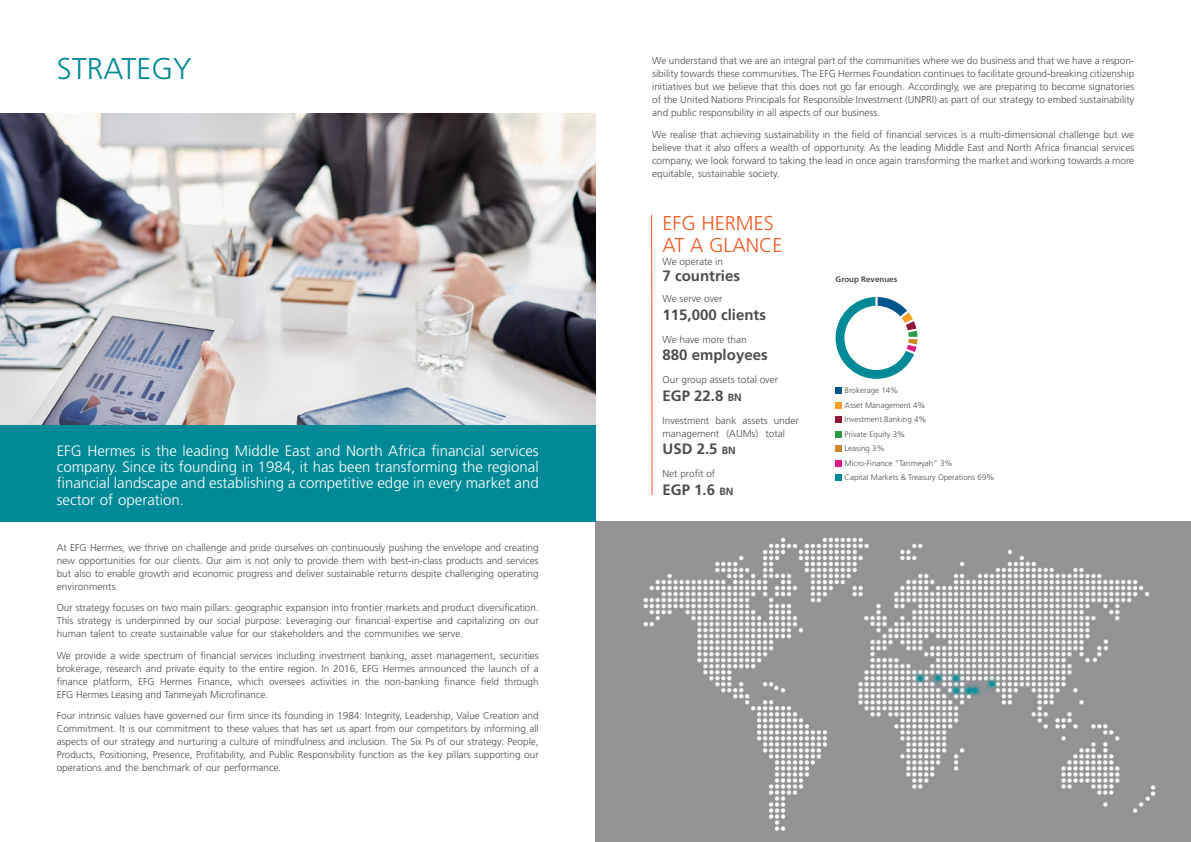
<style>
.page{position:relative;width:1191px;height:842px;background:#fff}
.page>*{position:absolute;margin:0;border:0;box-sizing:border-box;transform-origin:0 0}
.t1{font:300 30px "Frutiger LT Std";color:#008a97}
.t2{font:300 20px/21.6px "Frutiger LT Std";color:#f15a22}
.t3{font:300 15px/16.2px "Frutiger LT Std";color:#fff;text-align:justify}
.t4{font:700 15px "Frutiger LT Std";color:#4d4d4f}
.t5{font:300 10px/13px "Frutiger LT Std";color:#4d4d4f;text-align:justify}
.t6{font:300 8px/14.5px "Frutiger LT Std";color:#4d4d4f}
.t7{font:700 8px "Frutiger LT Std";color:#4d4d4f}
.s1{font-size:10.5px}
</style>
<div class="page">
<img style="left:0;top:113px;width:595px;height:312px">
<img style="left:595px;top:522px;width:596px;height:320px">
<div style="left:0;top:425px;width:595px;height:97px;background:#008a97"></div>
<svg style="left:651px;top:214px;width:2px;height:281px"></svg>
<svg style="left:835px;top:297px;width:82px;height:82px"></svg>
<div style="left:835px;top:387px;width:7px;height:7px;background:#00558a"></div>
<div style="left:835px;top:402px;width:7px;height:7px;background:#f99d25"></div>
<div style="left:835px;top:416px;width:7px;height:7px;background:#8f1839"></div>
<div style="left:835px;top:431px;width:7px;height:7px;background:#2c9a47"></div>
<div style="left:835px;top:445px;width:7px;height:7px;background:#cd8b2a"></div>
<div style="left:835px;top:460px;width:7px;height:6px;background:#e01a83"></div>
<div style="left:835px;top:474px;width:7px;height:7px;background:#008a97"></div>
<h1 class="t1" style="left:57px;top:52px;width:136px">STRATEGY</h1>
<p class="t3" style="left:57px;top:443px;width:483px">EFG Hermes is the leading Middle East and North Africa financial services company. Since its founding in 1984, it has been transforming the regional financial landscape and establishing a competitive edge in every market and sector of operation.</p>
<p class="t5" style="left:57px;top:541px;width:483px">At EFG Hermes, we thrive on challenge and pride ourselves on continuously pushing the envelope and creating new opportunities for our clients. Our aim is not only to provide them with best-in-class products and services but also to enable growth and economic progress and deliver sustainable returns despite challenging operating environments.</p>
<p class="t5" style="left:57px;top:601px;width:483px">Our strategy focuses on two main pillars: geographic expansion into frontier markets and product diversification.<br>This strategy is underpinned by our social purpose: Leveraging our financial expertise and capitalizing on our human talent to create sustainable value for our stakeholders and the communities we serve.</p>
<p class="t5" style="left:57px;top:649px;width:483px">We provide a wide spectrum of financial services including investment banking, asset management, securities brokerage, research and private equity to the entire region. In 2016, EFG Hermes announced the launch of a finance platform, EFG Hermes Finance, which oversees activities in the non-banking finance field through EFG Hermes Leasing and Tanmeyah Microfinance.</p>
<p class="t5" style="left:57px;top:709px;width:483px">Four intrinsic values have governed our firm since its founding in 1984: Integrity, Leadership, Value Creation and Commitment. It is our commitment to these values that has set us apart from our competitors by informing all aspects of our strategy and nurturing a culture of mindfulness and inclusion. The Six Ps of our strategy: People, Products, Positioning, Presence, Profitability, and Public Responsibility function as the key pillars supporting our operations and the benchmark of our performance.</p>
<p class="t5" style="left:652px;top:54px;width:483px">We understand that we are an integral part of the communities where we do business and that we have a respon&shy;sibility towards these communities. The EFG Hermes Foundation continues to facilitate ground-breaking citizenship initiatives but we believe that this does not go far enough. Accordingly, we are preparing to become signatories of the United Nations Principals for Responsible Investment (UNPRI) as part of our strategy to embed sustainability and public responsibility in all aspects of our business.</p>
<p class="t5" style="left:652px;top:128px;width:483px">We realise that achieving sustainability in the field of financial services is a multi-dimensional challenge but we believe that it also offers a wealth of opportunity. As the leading Middle East and North Africa financial services company, we look forward to taking the lead in once again transforming the market and working towards a more equitable, sustainable society.</p>
<h2 class="t2" style="left:662px;top:213px;width:121px">EFG HERMES<br>AT A GLANCE</h2>
<p class="t5" style="left:662px;top:255px;width:62px">We operate in</p>
<h3 class="t4" style="left:662px;top:267px;width:79px">7 countries</h3>
<p class="t5" style="left:662px;top:292px;width:61px">We serve over</p>
<h3 class="t4" style="left:662px;top:306px;width:105px">115,000 clients</h3>
<p class="t5" style="left:662px;top:333px;width:86px">We have more than</p>
<h3 class="t4" style="left:662px;top:346px;width:107px">880 employees</h3>
<p class="t5" style="left:662px;top:373px;width:117px">Our group assets total over</p>
<h3 class="t4" style="left:662px;top:387px;width:81px">EGP 22.8 <span class="s1">BN</span></h3>
<p class="t5" style="left:662px;top:414px;width:138px">Investment bank assets under management (AUMs) total</p>
<h3 class="t4" style="left:662px;top:440px;width:75px">USD 2.5 <span class="s1">BN</span></h3>
<p class="t5" style="left:662px;top:468px;width:54px">Net profit of</p>
<h3 class="t4" style="left:662px;top:481px;width:72px">EGP 1.6 <span class="s1">BN</span></h3>
<p class="t7" style="left:835px;top:274px;width:63px">Group Revenues</p>
<p class="t6" style="left:844px;top:383px;width:151px">Brokerage 14%<br>Asset Management 4%<br>Investment Banking 4%<br>Private Equity 3%<br>Leasing 3%<br>Micro-Finance “Tanmeyah” 3%<br>Capital Markets &amp; Treasury Operations 69%</p>
</div>
